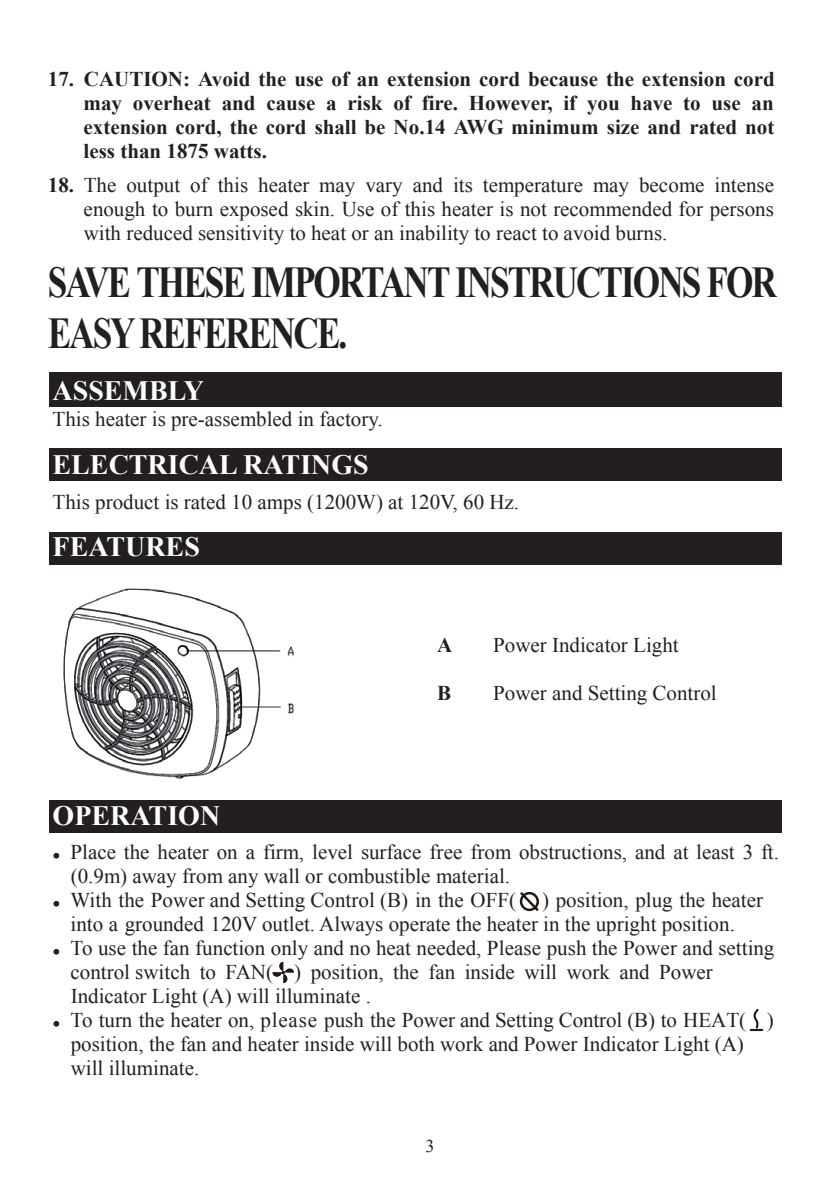
<style>
.page{position:relative;width:823px;height:1191px;background:#fff}
.page>*{position:absolute;margin:0;border:0;box-sizing:border-box;transform-origin:0 0}
.t1{font:700 44px/50.6px "Times New Roman";letter-spacing:-.055em;color:#231f20;scale:.8 1}
.t2{font:700 28px "Times New Roman";color:#fff}
.t3{font:21px/24px "Times New Roman";color:#231f20;text-align:justify}
.t4{font:700 21px/24px "Times New Roman";color:#231f20;text-align:justify}
.t5{font:18px "Times New Roman";color:#231f20}
.s1{font-weight:700}
</style>
<div class="page">
<hr style="left:50px;top:373px;width:731px;height:1px;background:#231f20">
<div style="left:50px;top:374px;width:731px;height:32px;background:#231f20"></div>
<div style="left:50px;top:448px;width:731px;height:32px;background:#231f20"></div>
<div style="left:50px;top:532px;width:731px;height:32px;background:#231f20"></div>
<img style="left:63px;top:588px;width:231px;height:191px">
<div style="left:50px;top:800px;width:731px;height:32px;background:#231f20"></div>
<svg style="left:53px;top:853px;width:6px;height:5px"></svg>
<svg style="left:53px;top:901px;width:6px;height:5px"></svg>
<svg style="left:53px;top:949px;width:6px;height:5px"></svg>
<svg style="left:53px;top:1021px;width:6px;height:5px"></svg>
<svg style="left:272px;top:961px;width:22px;height:22px"></svg>
<svg style="left:749px;top:1009px;width:13px;height:22px"></svg>
<svg style="left:519px;top:892px;width:20px;height:20px"></svg>
<p class="t4" style="left:84px;top:66px;width:692px;text-indent:-36px">17. CAUTION: Avoid the use of an extension cord because the extension cord may overheat and cause a risk of fire. However, if you have to use an extension cord, the cord shall be No.14 AWG minimum size and rated not less than 1875 watts.</p>
<p class="t3" style="left:84px;top:172px;width:691px;text-indent:-36px"><span class="s1">18.</span> The output of this heater may vary and its temperature may become intense enough to burn exposed skin. Use of this heater is not recommended for persons with reduced sensitivity to heat or an inability to react to avoid burns.</p>
<h1 class="t1" style="left:48px;top:256px;width:912px">SAVE THESE IMPORTANT INSTRUCTIONS FOR<br>EASYREFERENCE.</h1>
<h2 class="t2" style="left:53px;top:371px;width:153px">ASSEMBLY</h2>
<p class="t3" style="left:53px;top:406px;width:331px">This heater is pre-assembled in factory.</p>
<h2 class="t2" style="left:53px;top:445px;width:317px">ELECTRICAL RATINGS</h2>
<p class="t3" style="left:53px;top:489px;width:468px">This product is rated 10 amps (1200W) at 120V, 60 Hz.</p>
<h2 class="t2" style="left:53px;top:527px;width:149px">FEATURES</h2>
<p class="t4" style="left:437px;top:632px;width:17px">A</p>
<p class="t3" style="left:493px;top:632px;width:187px">Power Indicator Light</p>
<p class="t4" style="left:437px;top:680px;width:16px">B</p>
<p class="t3" style="left:493px;top:680px;width:225px">Power and Setting Control</p>
<h2 class="t2" style="left:53px;top:796px;width:169px">OPERATION</h2>
<p class="t3" style="left:71px;top:840px;width:709px;text-align:left">Place the heater on a firm, level surface free from obstructions, and at least 3 ft. (0.9m) away from any wall or combustible material.<br>With the Power and Setting Control (B) in the OFF( ) position, plug the heater into a grounded 120V outlet. Always operate the heater in the upright position.<br>To use the fan function only and no heat needed, Please push the Power and setting control switch to FAN( ) position, the fan inside will work and Power Indicator Light (A) will illuminate .<br>To turn the heater on, please push the Power and Setting Control (B) to HEAT( ) position, the fan and heater inside will both work and Power Indicator Light (A) will illuminate.</p>
<p class="t5" style="left:425px;top:1134px;width:10px">3</p>
</div>
